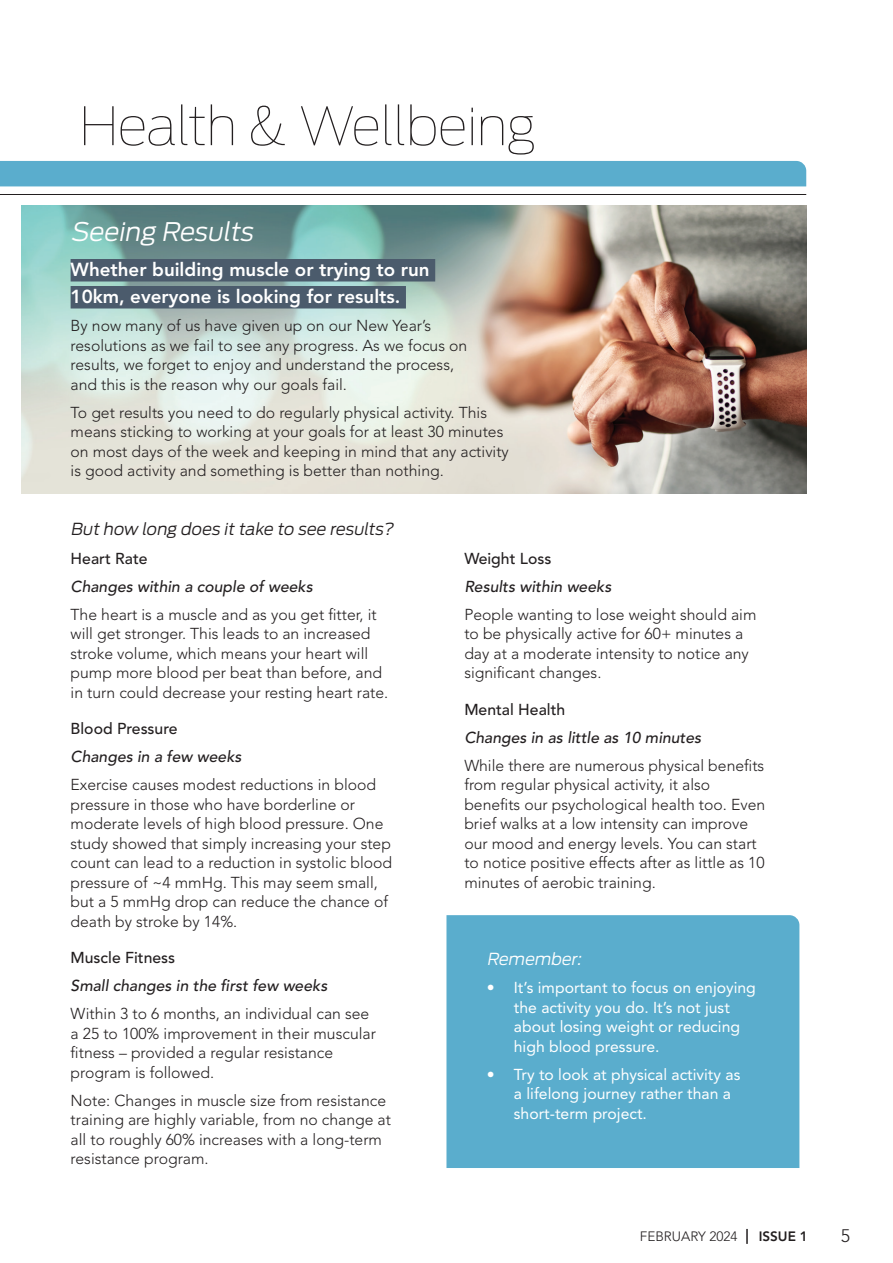
<style>
.page{position:relative;width:893px;height:1263px;background:#fff}
.page>*{position:absolute;margin:0;border:0;box-sizing:border-box;transform-origin:0 0}
.Section_Header{font:100 52.5px "Antenna";letter-spacing:-.02em;color:#231f20}
.Main_Head{font:italic 300 25.5px "Antenna";color:#fff}
.Main_Head-2{font:800 18.75px/27px "Avenir LT Std";color:#fff}
.t1{font:300 18px "Avenir LT Std";color:#231f20}
.Main_Head-3{font:italic 300 16.5px "Antenna";color:#231f20}
.Main_Head-4{font:italic 300 16.5px "Antenna";color:#fff}
.Body_copy{font:300 15.75px/19.5px "Avenir LT Std";color:#231f20}
.t2{font:15.75px/19.5px "Avenir LT Std";color:#fff}
.Body_copy-2{font:italic 500 15.75px "Avenir LT Std";color:#231f20}
.Body_copy-3{font:500 15.75px "Avenir LT Std";color:#231f20}
.t3{font:300 13.5px "Avenir LT Std";color:#231f20}
.t4{font:800 13.5px "Avenir LT Std";color:#231f20}
</style>
<div class="page">
<svg style="left:746px;top:1229px;width:2px;height:15px"></svg>
<hr style="left:0;top:194px;width:806px;height:1px;background:#231f20">
<div style="left:0;top:161px;width:806px;height:25px;background:#5aadcd"></div>
<div style="left:446px;top:915px;width:353px;height:253px;background:#5aadcd"></div>
<img style="left:21px;top:205px;width:785px;height:288px">
<div style="left:71px;top:259px;width:364px;height:22px;background:#4b5b6c"></div>
<div style="left:71px;top:286px;width:335px;height:22px;background:#4b5b6c"></div>
<p class="Section_Header" style="left:79px;top:95px;width:459px">Health &amp; Wellbeing</p>
<p class="Main_Head" style="left:71px;top:216px;width:189px">Seeing Results</p>
<p class="Main_Head-2" style="left:71px;top:256px;width:361px">Whether building muscle or trying to run<br>10km, everyone is looking for results.</p>
<p class="Body_copy" style="left:71px;top:316px;width:398px">By now many of us have given up on our New Year’s resolutions as we fail to see any progress. As we focus on results, we forget to enjoy and understand the process, and this is the reason why our goals fail.</p>
<p class="Body_copy" style="left:71px;top:403px;width:440px">To get results you need to do regularly physical activity. This means sticking to working at your goals for at least 30 minutes on most days of the week and keeping in mind that any activity is good activity and something is better than nothing.</p>
<p class="Main_Head-3" style="left:71px;top:519px;width:328px">But how long does it take to see results?</p>
<p class="Body_copy-3" style="left:71px;top:549px;width:79px">Heart Rate</p>
<p class="Body_copy-2" style="left:71px;top:577px;width:244px">Changes within a couple of weeks</p>
<p class="Body_copy" style="left:71px;top:604px;width:319px">The heart is a muscle and as you get fitter, it will get stronger. This leads to an increased stroke volume, which means your heart will pump more blood per beat than before, and in turn could decrease your resting heart rate.</p>
<p class="Body_copy-3" style="left:71px;top:719px;width:109px">Blood Pressure</p>
<p class="Body_copy-2" style="left:71px;top:747px;width:172px">Changes in a few weeks</p>
<p class="Body_copy" style="left:71px;top:775px;width:323px">Exercise causes modest reductions in blood pressure in those who have borderline or moderate levels of high blood pressure. One study showed that simply increasing your step count can lead to a reduction in systolic blood pressure of ~4 mmHg. This may seem small, but a 5 mmHg drop can reduce the chance of death by stroke by 14%.</p>
<p class="Body_copy-3" style="left:71px;top:949px;width:106px">Muscle Fitness</p>
<p class="Body_copy-2" style="left:71px;top:977px;width:258px">Small changes in the first few weeks</p>
<p class="Body_copy" style="left:71px;top:1004px;width:307px">Within 3 to 6 months, an individual can see a 25 to 100% improvement in their muscular fitness – provided a regular resistance program is followed.</p>
<p class="Body_copy" style="left:71px;top:1090px;width:322px">Note: Changes in muscle size from resistance training are highly variable, from no change at all to roughly 60% increases with a long-term resistance program.</p>
<p class="Body_copy-3" style="left:464px;top:549px;width:89px">Weight Loss</p>
<p class="Body_copy-2" style="left:464px;top:577px;width:148px">Results within weeks</p>
<p class="Body_copy" style="left:464px;top:604px;width:294px">People wanting to lose weight should aim to be physically active for 60+ minutes a day at a moderate intensity to notice any significant changes.</p>
<p class="Body_copy-3" style="left:464px;top:700px;width:102px">Mental Health</p>
<p class="Body_copy-2" style="left:464px;top:728px;width:238px">Changes in as little as 10 minutes</p>
<p class="Body_copy" style="left:464px;top:755px;width:302px">While there are numerous physical benefits from regular physical activity, it also benefits our psychological health too. Even brief walks at a low intensity can improve our mood and energy levels. You can start to notice positive effects after as little as 10 minutes of aerobic training.</p>
<p class="Main_Head-4" style="left:487px;top:949px;width:99px">Remember:</p>
<p class="t2" style="left:514px;top:978px;width:243px;text-indent:-27px">• It’s important to focus on enjoying the activity you do. It’s not just about losing weight or reducing high blood pressure.</p>
<p class="t2" style="left:514px;top:1064px;width:228px;text-indent:-27px">• Try to look at physical activity as a lifelong journey rather than a short-term project.</p>
<p class="t3" style="left:640px;top:1228px;width:99px">FEBRUARY 2024</p>
<p class="t4" style="left:759px;top:1228px;width:51px">ISSUE 1</p>
<p class="t1" style="left:841px;top:1225px;width:11px">5</p>
</div>
